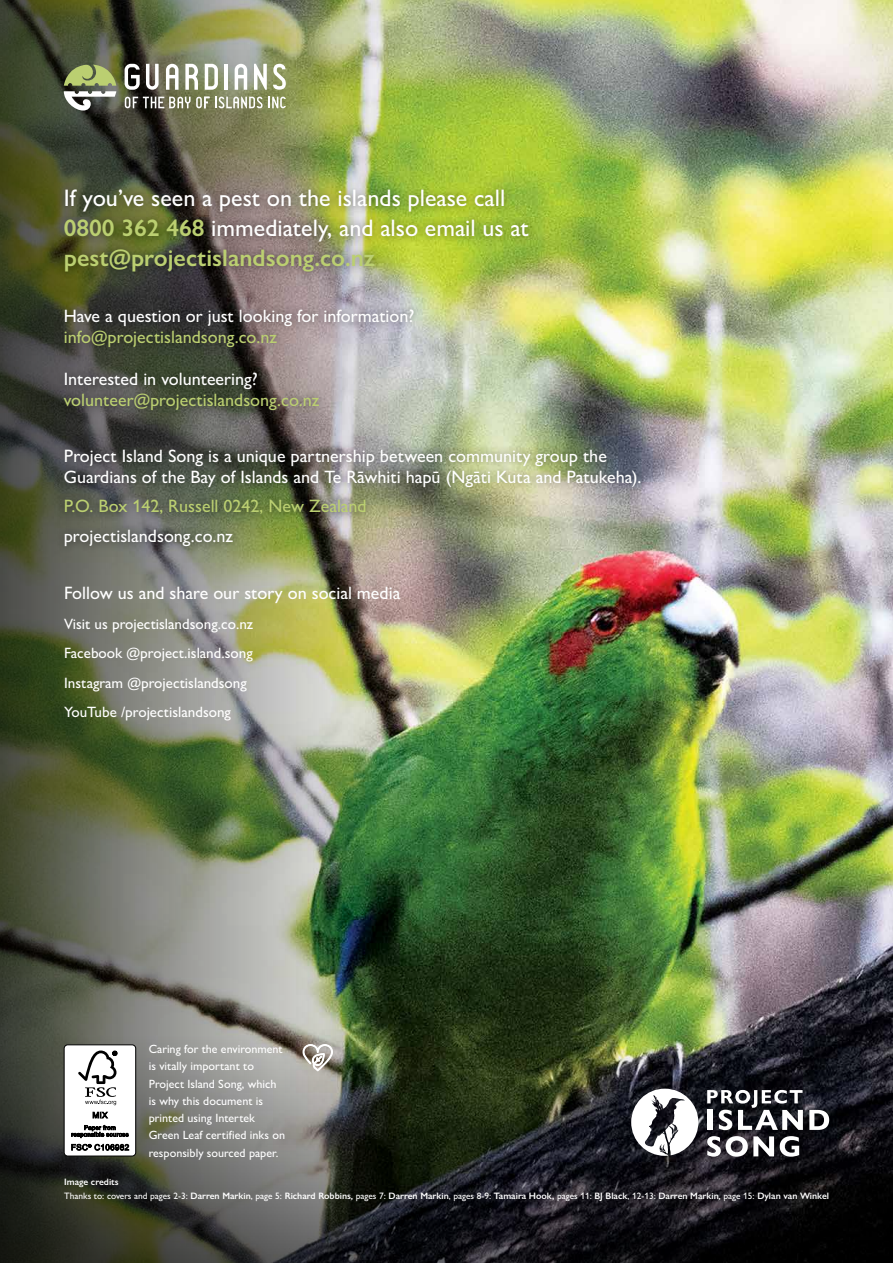
<style>
.page{position:relative;width:893px;height:1263px;background:#fff}
.page>*{position:absolute;margin:0;border:0;box-sizing:border-box;transform-origin:0 0}
.t1{font:500 24px/30px "Gill Sans Nova";color:#fff}
.t2{font:500 18px/21px "Gill Sans Nova";color:#fff}
.t3{font:500 18px "Gill Sans Nova";color:#bbcf71}
.t4{font:500 15px/29.5px "Gill Sans Nova";color:#fff}
.t5{font:500 12px/17.2px "Gill Sans Nova";color:#fff}
.t6{font:600 9.3px/14px "Gill Sans Nova";color:#fff}
.s1{font-weight:600;color:#bbcf71}
.s2{font-weight:500}
.s3{font-style:italic}
</style>
<div class="page">
<img style="left:438px;top:0;width:455px;height:1016px">
<svg style="left:438px;top:1016px;width:455px;height:247px;background:#20231e"></svg>
<img style="left:0;top:0;width:438px;height:1263px">
<svg style="left:707px;top:1090px;width:96px;height:40px"></svg>
<svg style="left:809px;top:1110px;width:20px;height:20px"></svg>
<svg style="left:707px;top:1136px;width:67px;height:21px"></svg>
<svg style="left:780px;top:1136px;width:19px;height:21px"></svg>
<svg style="left:631px;top:1089px;width:67px;height:67px"></svg>
<div style="left:56px;top:181px;width:481px;height:100px;background:#000;opacity:.5"></div>
<div style="left:55px;top:301px;width:368px;height:118px;background:#000;opacity:.5"></div>
<div style="left:55px;top:441px;width:594px;height:114px;background:#000;opacity:.5"></div>
<svg style="left:64px;top:64px;width:52px;height:47px;background:#8b936f"></svg>
<hr style="left:224px;top:64px;width:4px;height:26px;background:#fff">
<svg style="left:254px;top:64px;width:13px;height:26px"></svg>
<svg style="left:125px;top:97px;width:161px;height:11px"></svg>
<svg style="left:166px;top:64px;width:13px;height:26px"></svg>
<svg style="left:235px;top:64px;width:12px;height:26px"></svg>
<svg style="left:273px;top:64px;width:13px;height:26px"></svg>
<svg style="left:146px;top:64px;width:13px;height:26px"></svg>
<svg style="left:185px;top:64px;width:13px;height:26px"></svg>
<svg style="left:205px;top:64px;width:13px;height:26px"></svg>
<svg style="left:125px;top:64px;width:15px;height:26px"></svg>
<div style="left:64px;top:1045px;width:72px;height:111px;background:#fff;border-radius:4px"></div>
<div style="left:64px;top:1044px;width:72px;height:112px;border:1px solid #000;border-radius:4px"></div>
<svg style="left:78px;top:1050px;width:39px;height:55px"></svg>
<svg style="left:93px;top:1111px;width:15px;height:8px"></svg>
<svg style="left:71px;top:1125px;width:58px;height:13px"></svg>
<svg style="left:71px;top:1144px;width:58px;height:6px"></svg>
<svg style="left:302px;top:1044px;width:31px;height:27px"></svg>
<h1 class="t1" style="left:64px;top:183px;width:467px">If you’ve seen a pest on the islands please call<br><span class="s1">0800 362 468</span> immediately, and also email us at <span class="s1">pest@projectislandsong.co.nz</span></h1>
<p class="t2" style="left:64px;top:305px;width:352px">Have a question or just looking for information?</p>
<p class="t3" style="left:64px;top:326px;width:215px">info@projectislandsong.co.nz</p>
<p class="t2" style="left:64px;top:368px;width:196px">Interested in volunteering?</p>
<p class="t3" style="left:64px;top:389px;width:257px">volunteer@projectislandsong.co.nz</p>
<p class="t2" style="left:64px;top:445px;width:579px">Project Island Song is a unique partnership between community group the<br>Guardians of the Bay of Islands and Te Rāwhiti hapū (Ngāti Kuta and Patukeha).</p>
<p class="t3" style="left:64px;top:495px;width:304px">P.O. Box 142, Russell 0242, New Zealand</p>
<p class="t2" style="left:64px;top:525px;width:171px">projectislandsong.co.nz</p>
<p class="t2" style="left:64px;top:583px;width:338px">Follow us and share our story on social media</p>
<p class="t4" style="left:64px;top:609px;width:190px">Visit us projectislandsong.co.nz<br>Facebook @project.island.song<br>Instagram @projectislandsong<br>YouTube /projectislandsong</p>
<p class="t5" style="left:149px;top:1040px;width:138px">Caring for the environment is vitally important to<br>Project Island Song, which is why this document is printed using Intertek<br>Green Leaf certified inks on responsibly sourced paper.</p>
<p class="t6" style="left:64px;top:1175px;width:766px">Image credits<br><span class="s2">Thanks to: covers and pages 2-3:</span> Darren Markin<span class="s2">, page 5:</span> Richard Robbins<span class="s3">,</span> <span class="s2">pages 7:</span> Darren Markin<span class="s2">, pages 8-9:</span> Tamaira Hook, <span class="s2">pages 11:</span> BJ Black<span class="s2">, 12-13:</span> Darren Markin<span class="s3">,</span> <span class="s2">page 15:</span> Dylan van Winkel</p>
</div>
